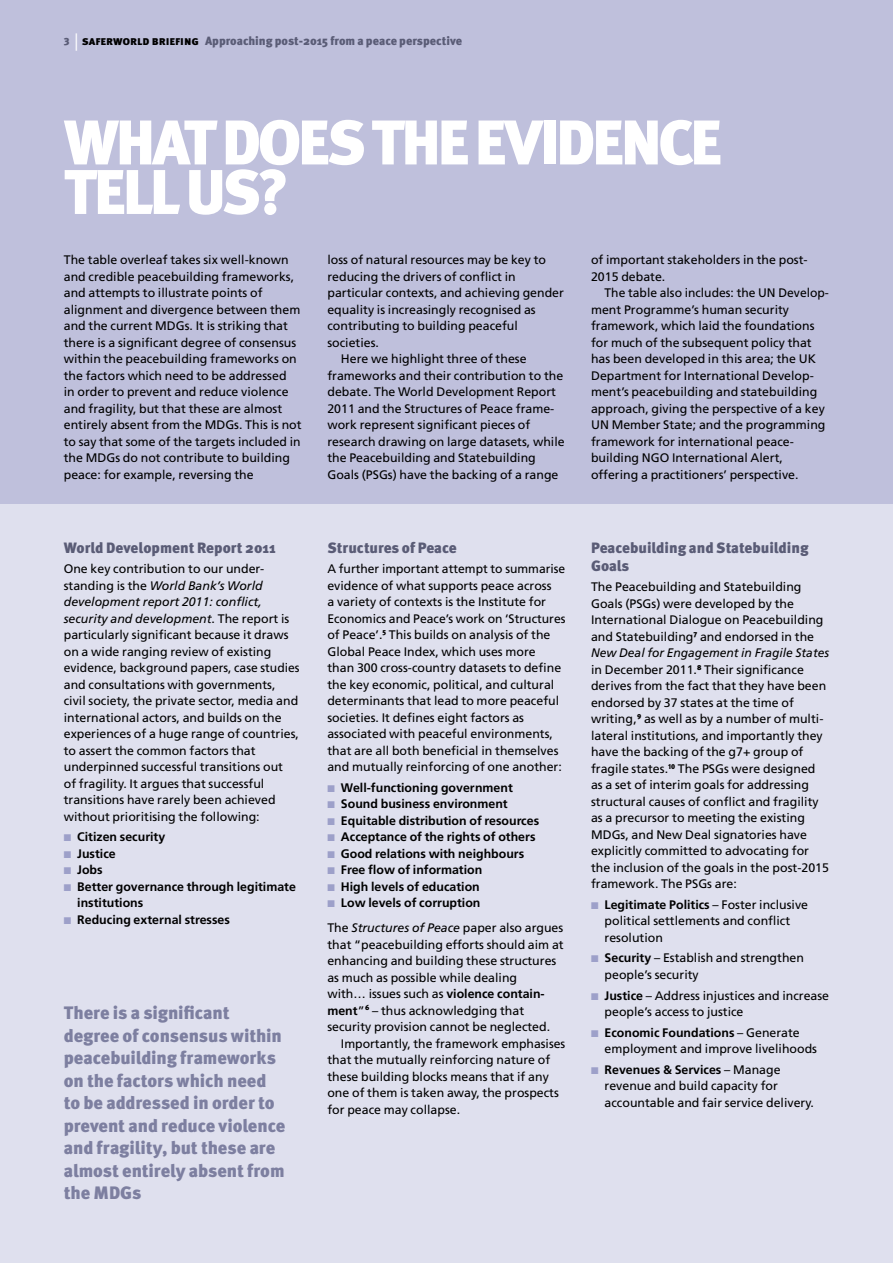
<style>
.page{position:relative;width:893px;height:1263px;background:#fff}
.page>*{position:absolute;margin:0;border:0;box-sizing:border-box;transform-origin:0 0}
.t1{font:900 63px "Meta Pro";letter-spacing:-.035em;color:#fff}
.t2{font:900 18px/22.5px "Meta Pro";letter-spacing:-.01em;color:#7d7fa0}
.t3{font:900 15px/18px "Meta Pro";letter-spacing:-.005em;color:#5a5c76}
.t4{font:12.3px/16.5px "Frutiger LT Std";color:#000}
.t5{font:700 12.3px/16.5px "Frutiger LT Std";color:#000}
.t6{font:900 12px "Meta Pro";color:#5a5c76}
.s1{font-size:10.5px}
.s2{font-weight:400;font-size:18px;color:#fff}
.s3{color:#000}
.s4{font-style:italic}
.s5{color:#9da0c9}
.s6{font-weight:400}
.s7{font-weight:400;font-style:italic}
.s8{font-weight:700}
</style>
<div class="page">
<div style="left:0;top:504px;width:893px;height:759px;background:#dfe0ee"></div>
<div style="left:0;top:0;width:893px;height:504px;background:#bfc0dc"></div>
<p class="t6" style="left:64px;top:34px;width:400px"><span class="s1">3</span> <span class="s2">|</span> <span class="s3">saferworld briefing</span> Approaching post-2015 from a peace perspective</p>
<h1 class="t1" style="left:64px;top:103px;width:230px">What does</h1>
<h1 class="t1" style="left:371px;top:103px;width:253px">the evidence</h1>
<h1 class="t1" style="left:64px;top:153px;width:227px">tell us?</h1>
<p class="t4" style="left:64px;top:252px;width:239px">The table overleaf takes six well-known and credible peacebuilding frameworks, and attempts to illustrate points of alignment and divergence between them and the current MDGs. It is striking that there is a significant degree of consensus within the peacebuilding frameworks on the factors which need to be addressed<br>in order to prevent and reduce violence and fragility, but that these are almost entirely absent from the MDGs. This is not to say that some of the targets included in the MDGs do not contribute to building peace: for example, reversing the</p>
<p class="t4" style="left:327px;top:252px;width:220px">loss of natural resources may be key to</p>
<p class="t4" style="left:327px;top:268px;width:190px">reducing the drivers of conflict in</p>
<p class="t4" style="left:327px;top:285px;width:238px">particular contexts, and achieving gender</p>
<p class="t4" style="left:327px;top:301px;width:210px">equality is increasingly recognised as</p>
<p class="t4" style="left:327px;top:318px;width:192px">contributing to building peaceful</p>
<p class="t4" style="left:327px;top:334px;width:53px">societies.</p>
<p class="t4" style="left:341px;top:351px;width:187px">Here we highlight three of these</p>
<p class="t4" style="left:327px;top:367px;width:237px">frameworks and their contribution to the</p>
<p class="t4" style="left:327px;top:384px;width:230px">debate. The World Development Report</p>
<p class="t4" style="left:327px;top:400px;width:228px">2011 and the Structures of Peace frame-</p>
<p class="t4" style="left:327px;top:417px;width:204px">work represent significant pieces of</p>
<p class="t4" style="left:327px;top:433px;width:239px">research drawing on large datasets, while</p>
<p class="t4" style="left:327px;top:450px;width:210px">the Peacebuilding and Statebuilding</p>
<p class="t4" style="left:327px;top:466px;width:233px">Goals (PSGs) have the backing of a range</p>
<p class="t3" style="left:64px;top:539px;width:213px">World Development Report 2011</p>
<p class="t4" style="left:64px;top:561px;width:237px">One key contribution to our under&shy;standing is the <span class="s4">World Bank’s World development report 2011: conflict, security and development</span>. The report is particularly significant because it draws on a wide ranging review of existing evidence, background papers, case studies and consultations with governments, civil society, the private sector, media and international actors, and builds on the experiences of a huge range of countries, to assert the common factors that underpinned successful transitions out<br>of fragility. It argues that successful transitions have rarely been achieved without prioritising the following:</p>
<p class="t5" style="left:64px;top:829px;width:103px"><span class="s5">■</span> Citizen security</p>
<p class="t5" style="left:64px;top:845px;width:53px"><span class="s5">■</span> Justice</p>
<p class="t5" style="left:64px;top:862px;width:40px"><span class="s5">■</span> Jobs</p>
<p class="t5" style="left:77px;top:878px;width:220px;text-indent:-13px"><span class="s5">■</span> Better governance through legitimate institutions</p>
<p class="t5" style="left:64px;top:911px;width:168px"><span class="s5">■</span> Reducing external stresses</p>
<h2 class="t2" style="left:64px;top:1002px;width:223px">There is a significant degree of consensus within peacebuilding frameworks on the factors which need to be addressed in order to prevent and reduce violence and fragility, but these are almost entirely absent from the MDGs</h2>
<p class="t3" style="left:327px;top:539px;width:131px">Structures of Peace</p>
<p class="t4" style="left:327px;top:561px;width:240px">A further important attempt to summarise evidence of what supports peace across<br>a variety of contexts is the Institute for Economics and Peace’s work on ‘Structures of Peace’.<sup>5</sup> This builds on analysis of the Global Peace Index, which uses more than 300 cross-country datasets to define the key economic, political, and cultural determinants that lead to more peaceful societies. It defines eight factors as associated with peaceful environments, that are all both beneficial in themselves and mutually reinforcing of one another:</p>
<p class="t5" style="left:327px;top:779px;width:187px"><span class="s5">■</span> Well-functioning government</p>
<p class="t5" style="left:327px;top:796px;width:182px"><span class="s5">■</span> Sound business environment</p>
<p class="t5" style="left:327px;top:812px;width:213px"><span class="s5">■</span> Equitable distribution of resources</p>
<p class="t5" style="left:327px;top:829px;width:210px"><span class="s5">■</span> Acceptance of the rights of others</p>
<p class="t5" style="left:327px;top:845px;width:198px"><span class="s5">■</span> Good relations with neighbours</p>
<p class="t5" style="left:327px;top:862px;width:156px"><span class="s5">■</span> Free flow of information</p>
<p class="t5" style="left:327px;top:878px;width:154px"><span class="s5">■</span> High levels of education</p>
<p class="t5" style="left:327px;top:891px;width:237px;line-height:24.8px"><span class="s5">■</span> Low levels of corruption<br><span class="s6">The</span> <span class="s7">Structures of Peace</span> <span class="s6">paper also argues</span></p>
<p class="t4" style="left:327px;top:936px;width:238px">that “peacebuilding efforts should aim at enhancing and building these structures as much as possible while dealing<br>with… issues such as <span class="s8">violence contain&shy;ment</span>”<sup>6</sup> – thus acknowledging that security provision cannot be neglected.</p>
<p class="t4" style="left:327px;top:1035px;width:239px;text-indent:13px">Importantly, the framework emphasises that the mutually reinforcing nature of these building blocks means that if any one of them is taken away, the prospects for peace may collapse.</p>
<p class="t4" style="left:591px;top:252px;width:218px">of important stakeholders in the post-<br>2015 debate.</p>
<p class="t4" style="left:591px;top:285px;width:239px;text-indent:14px">The table also includes: the UN Develop&shy;ment Programme’s human security framework, which laid the foundations for much of the subsequent policy that has been developed in this area; the UK Department for International Develop&shy;ment’s peacebuilding and statebuilding approach, giving the perspective of a key UN Member State; and the programming framework for international peace&shy;building NGO International Alert, offering a practitioners’ perspective.</p>
<p class="t3" style="left:591px;top:539px;width:219px">Peacebuilding and Statebuilding<br>Goals</p>
<p class="t4" style="left:591px;top:579px;width:240px">The Peacebuilding and Statebuilding Goals (PSGs) were developed by the International Dialogue on Peacebuilding and Statebuilding<sup>7</sup> and endorsed in the <span class="s4">New Deal for Engagement in Fragile States </span>in December 2011.<sup>8</sup> Their significance derives from the fact that they have been endorsed by 37 states at the time of writing,<sup>9</sup> as well as by a number of multi&shy;lateral institutions, and importantly they have the backing of the g7+ group of fragile states.<sup>10</sup> The PSGs were designed as a set of interim goals for addressing structural causes of conflict and fragility as a precursor to meeting the existing MDGs, and New Deal signatories have explicitly committed to advocating for the inclusion of the goals in the post-2015 framework. The PSGs are:</p>
<p class="t4" style="left:605px;top:896px;width:205px;text-indent:-13px"><span class="s5">■</span> <span class="s8">Legitimate Politics</span> – Foster inclusive political settlements and conflict resolution</p>
<p class="t4" style="left:605px;top:950px;width:201px;text-indent:-13px"><span class="s5">■</span> <span class="s8">Security</span> – Establish and strengthen people’s security</p>
<p class="t4" style="left:605px;top:987px;width:226px;text-indent:-13px"><span class="s5">■</span> <span class="s8">Justice</span> – Address injustices and increase people’s access to justice</p>
<p class="t4" style="left:605px;top:1024px;width:214px;text-indent:-13px"><span class="s5">■</span> <span class="s8">Economic Foundations</span> – Generate employment and improve livelihoods</p>
<p class="t4" style="left:605px;top:1061px;width:211px;text-indent:-13px"><span class="s5">■</span> <span class="s8">Revenues &amp; Services</span> – Manage revenue and build capacity for accountable and fair service delivery.</p>
</div>
